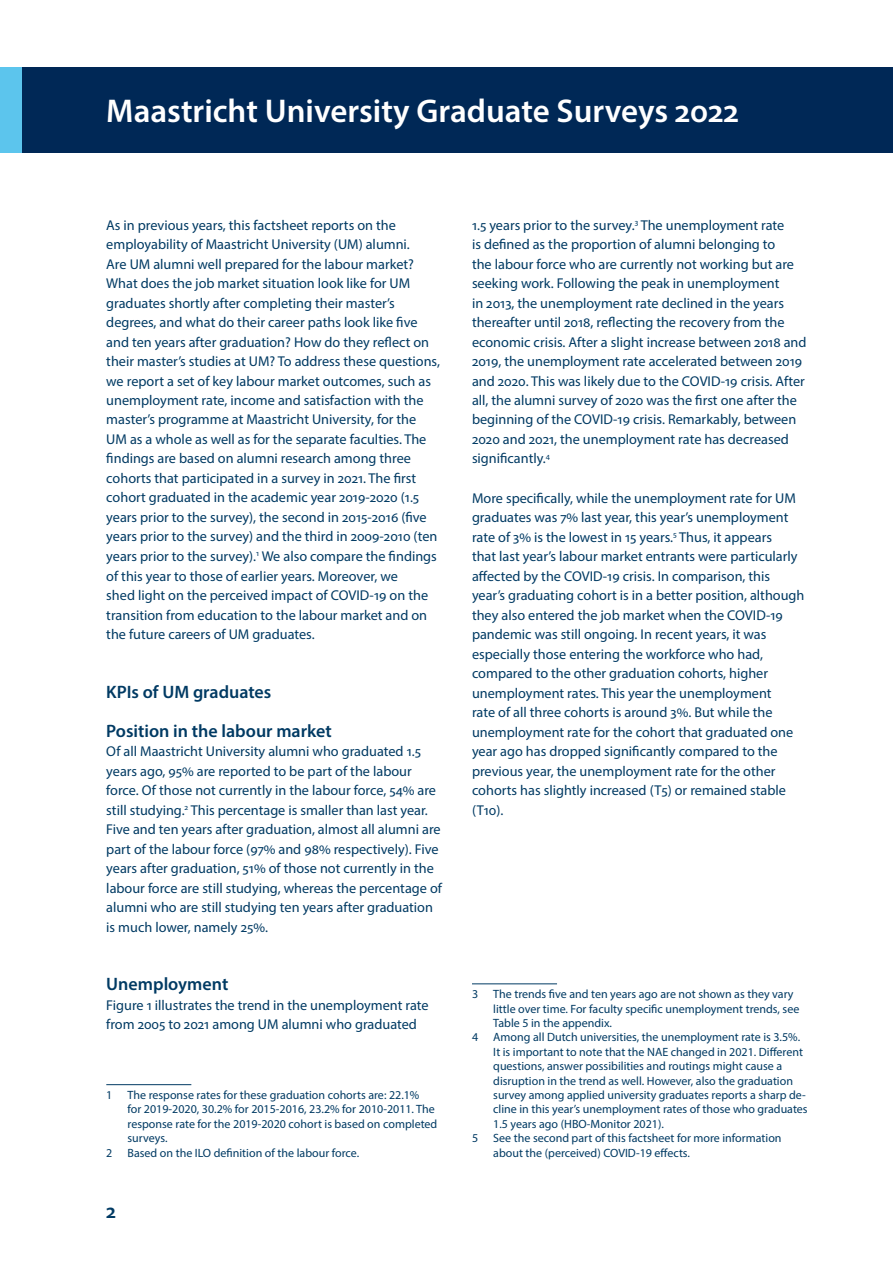
<style>
.page{position:relative;width:893px;height:1263px;background:#fff}
.page>*{position:absolute;margin:0;border:0;box-sizing:border-box;transform-origin:0 0}
.t1{font:600 33px "Myriad Pro";color:#fff}
.t2{font:600 21px "Myriad Pro";color:#003a63}
.t3{font:600 18px/39px "Myriad Pro";color:#003a63}
.t4{font:14.25px/19.5px "Myriad Pro";color:#003a63}
.t5{font:12px/14.4px "Myriad Pro";color:#003a63}
</style>
<div class="page">
<div style="left:0;top:67px;width:893px;height:86px;background:#002856"></div>
<div style="left:0;top:67px;width:21px;height:86px;background:#5cc5ed"></div>
<hr style="left:106px;top:1084px;width:85px;height:1px;background:#003a63">
<hr style="left:472px;top:983px;width:85px;height:1px;background:#003a63">
<h1 class="t1" style="left:106px;top:90px;width:634px">Maastricht University Graduate Surveys 2022</h1>
<p class="t4" style="left:106px;top:215px;width:335px">As in previous years, this factsheet reports on the employability of Maastricht University (UM) alumni.<br>Are UM alumni well prepared for the labour market?<br>What does the job market situation look like for UM graduates shortly after completing their master’s degrees, and what do their career paths look like five and ten years after graduation? How do they reflect on their master’s studies at UM? To address these questions, we report a set of key labour market outcomes, such as unemployment rate, income and satisfaction with the master’s programme at Maastricht University, for the UM as a whole as well as for the separate faculties. The findings are based on alumni research among three cohorts that participated in a survey in 2021. The first cohort graduated in the academic year 2019-2020 (1.5 years prior to the survey), the second in 2015-2016 (five years prior to the survey) and the third in 2009-2010 (ten years prior to the survey).<sup>1</sup> We also compare the findings of this year to those of earlier years. Moreover, we<br>shed light on the perceived impact of COVID-19 on the transition from education to the labour market and on the future careers of UM graduates.</p>
<p class="t3" style="left:106px;top:672px;width:227px">KPIs of UM graduates<br>Position in the labour market</p>
<p class="t4" style="left:106px;top:741px;width:337px">Of all Maastricht University alumni who graduated 1.5 years ago, 95% are reported to be part of the labour force. Of those not currently in the labour force, 54% are still studying.<sup>2</sup> This percentage is smaller than last year.<br>Five and ten years after graduation, almost all alumni are part of the labour force (97% and 98% respectively). Five years after graduation, 51% of those not currently in the labour force are still studying, whereas the percentage of alumni who are still studying ten years after graduation is much lower, namely 25%.</p>
<p class="t3" style="left:106px;top:964px;width:124px">Unemployment</p>
<p class="t4" style="left:106px;top:995px;width:324px">Figure 1 illustrates the trend in the unemployment rate from 2005 to 2021 among UM alumni who graduated</p>
<p class="t5" style="left:106px;top:1088px;width:8px">1</p>
<p class="t5" style="left:128px;top:1088px;width:311px">The response rates for these graduation cohorts are: 22.1%<br>for 2019-2020, 30.2% for 2015-2016, 23.2% for 2010-2011. The response rate for the 2019-2020 cohort is based on completed surveys.</p>
<p class="t5" style="left:106px;top:1145px;width:8px">2</p>
<p class="t5" style="left:128px;top:1145px;width:233px">Based on the ILO definition of the labour force.</p>
<h2 class="t2" style="left:106px;top:1197px;width:11px">2</h2>
<p class="t4" style="left:472px;top:215px;width:336px">1.5 years prior to the survey.<sup>3</sup> The unemployment rate<br>is defined as the proportion of alumni belonging to<br>the labour force who are currently not working but are seeking work. Following the peak in unemployment<br>in 2013, the unemployment rate declined in the years thereafter until 2018, reflecting the recovery from the economic crisis. After a slight increase between 2018 and 2019, the unemployment rate accelerated between 2019 and 2020. This was likely due to the COVID-19 crisis. After all, the alumni survey of 2020 was the first one after the beginning of the COVID-19 crisis. Remarkably, between 2020 and 2021, the unemployment rate has decreased significantly.<sup>4</sup></p>
<p class="t4" style="left:472px;top:488px;width:334px">More specifically, while the unemployment rate for UM graduates was 7% last year, this year’s unemployment rate of 3% is the lowest in 15 years.<sup>5</sup> Thus, it appears<br>that last year’s labour market entrants were particularly affected by the COVID-19 crisis. In comparison, this year’s graduating cohort is in a better position, although they also entered the job market when the COVID-19 pandemic was still ongoing. In recent years, it was especially those entering the workforce who had, compared to the other graduation cohorts, higher unemployment rates. This year the unemployment<br>rate of all three cohorts is around 3%. But while the unemployment rate for the cohort that graduated one year ago has dropped significantly compared to the previous year, the unemployment rate for the other cohorts has slightly increased (T5) or remained stable (T10).</p>
<p class="t5" style="left:472px;top:987px;width:8px">3</p>
<p class="t5" style="left:493px;top:987px;width:308px">The trends five and ten years ago are not shown as they vary little over time. For faculty specific unemployment trends, see<br>Table 5 in the appendix.</p>
<p class="t5" style="left:472px;top:1030px;width:8px">4</p>
<p class="t5" style="left:493px;top:1030px;width:316px">Among all Dutch universities, the unemployment rate is 3.5%.<br>It is important to note that the NAE changed in 2021. Different questions, answer possibilities and routings might cause a disruption in the trend as well. However, also the graduation survey among applied university graduates reports a sharp de&shy;cline in this year’s unemployment rates of those who graduates 1.5 years ago (HBO-Monitor 2021).</p>
<p class="t5" style="left:472px;top:1131px;width:8px">5</p>
<p class="t5" style="left:493px;top:1131px;width:290px">See the second part of this factsheet for more information about the (perceived) COVID-19 effects.</p>
</div>
